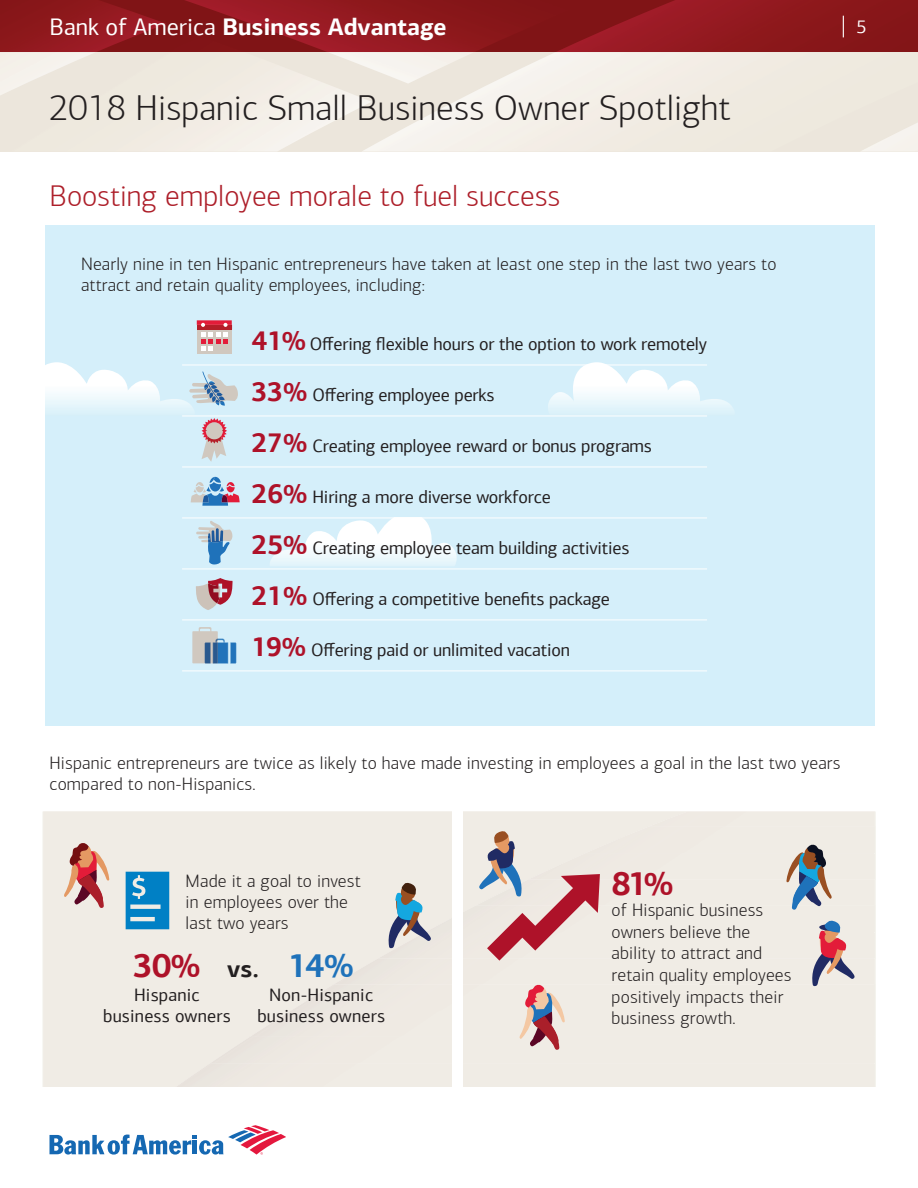
<style>
.page{position:relative;width:918px;height:1188px;background:#fff}
.page>*{position:absolute;margin:0;border:0;box-sizing:border-box;transform-origin:0 0}
.t1{font:300 36px "Connections";color:#231f20}
.t2{font:700 33px "Connections";color:#ae1229}
.t3{font:700 33px "Connections";color:#1f72ba}
.t4{font:300 30px "Connections";color:#ad1e29}
.t5{font:700 24px "Connections";color:#fff}
.t6{font:700 24px "Connections";color:#231f20}
.t7{font:18.15px "Connections";color:#fff}
.t8{font:300 18px/21.6px "Connections";letter-spacing:.01em;color:#231f20}
.t9{font:18px "Connections";letter-spacing:-.01em;color:#231f20}
.t10{font:18px/21px "Connections";letter-spacing:.01em;color:#231f20;text-align:center}
.s1{font-weight:400}
.s2{font-weight:700;font-size:27px;color:#ae1229}
</style>
<div class="page">
<img style="left:586px;top:0;width:332px;height:52px">
<img style="left:0;top:0;width:167px;height:52px">
<img style="left:163px;top:36px;width:21px;height:16px">
<img style="left:184px;top:0;width:402px;height:52px">
<img style="left:328px;top:52px;width:146px;height:32px">
<img style="left:860px;top:122px;width:58px;height:30px">
<svg style="left:843px;top:16px;width:1px;height:21px"></svg>
<div style="left:43px;top:812px;width:605px;height:275px;background:#f0ece5"></div>
<div style="left:172px;top:1063px;width:703px;height:24px;background:#f0ece5"></div>
<div style="left:210px;top:1037px;width:665px;height:26px;background:#f0ece5"></div>
<div style="left:250px;top:1011px;width:625px;height:26px;background:#f0ece5"></div>
<div style="left:290px;top:985px;width:585px;height:26px;background:#f0ece5"></div>
<div style="left:333px;top:958px;width:542px;height:27px;background:#f0ece5"></div>
<div style="left:378px;top:932px;width:497px;height:26px;background:#f0ece5"></div>
<div style="left:431px;top:906px;width:444px;height:26px;background:#f0ece5"></div>
<div style="left:475px;top:879px;width:400px;height:27px;background:#f0ece5"></div>
<div style="left:600px;top:853px;width:275px;height:26px;background:#f0ece5"></div>
<svg style="left:875px;top:827px;width:1px;height:260px"></svg>
<div style="left:586px;top:827px;width:289px;height:26px;background:#f0ece5"></div>
<div style="left:43px;top:225px;width:832px;height:445px;background:#d5effa"></div>
<div style="left:43px;top:670px;width:832px;height:56px;background:#d4effa"></div>
<svg style="left:269px;top:517px;width:189px;height:49px"></svg>
<svg style="left:547px;top:362px;width:186px;height:54px"></svg>
<hr style="left:182px;top:365px;width:525px;height:1px;background:#fff">
<hr style="left:182px;top:416px;width:525px;height:1px;background:#fff">
<hr style="left:182px;top:467px;width:525px;height:1px;background:#fff">
<hr style="left:182px;top:518px;width:525px;height:1px;background:#fff">
<hr style="left:182px;top:569px;width:525px;height:1px;background:#fff">
<hr style="left:182px;top:620px;width:525px;height:1px;background:#fff">
<hr style="left:182px;top:671px;width:525px;height:1px;background:#fff">
<div style="left:8px;top:219px;width:37px;height:557px;background:#fff"></div>
<svg style="left:192px;top:627px;width:44px;height:37px"></svg>
<svg style="left:196px;top:521px;width:37px;height:43px"></svg>
<svg style="left:196px;top:578px;width:37px;height:32px"></svg>
<svg style="left:191px;top:477px;width:49px;height:29px"></svg>
<div style="left:197px;top:325px;width:35px;height:29px;background:#d0c8bf"></div>
<svg style="left:197px;top:320px;width:35px;height:31px"></svg>
<svg style="left:45px;top:362px;width:193px;height:100px"></svg>
<svg style="left:50px;top:1125px;width:235px;height:29px"></svg>
<svg style="left:811px;top:919px;width:44px;height:67px;background:#c2a4ac"></svg>
<svg style="left:786px;top:843px;width:46px;height:67px;background:#9da4aa"></svg>
<svg style="left:520px;top:983px;width:45px;height:67px;background:#cea8a9"></svg>
<svg style="left:479px;top:830px;width:121px;height:131px;background:#d7b8b9"></svg>
<div style="left:453px;top:807px;width:10px;height:313px;background:#fff"></div>
<svg style="left:64px;top:841px;width:45px;height:67px;background:#d39891"></svg>
<svg style="left:387px;top:882px;width:44px;height:67px;background:#a4aeb5"></svg>
<svg style="left:126px;top:872px;width:43px;height:57px;background:#2490c9"></svg>
<h3 class="t5" style="left:50px;top:11px;width:399px"><span class="s1">Bank of America</span> Business Advantage</h3>
<p class="t7" style="left:856px;top:16px;width:11px">5</p>
<h1 class="t1" style="left:50px;top:87px;width:683px">2018 Hispanic Small Business Owner Spotlight</h1>
<h3 class="t4" style="left:50px;top:179px;width:512px">Boosting employee morale to fuel success</h3>
<p class="t8" style="left:81px;top:254px;width:697px;line-height:21px">Nearly nine in ten Hispanic entrepreneurs have taken at least one step in the last two years to attract and retain quality employees, including:</p>
<p class="t9" style="left:252px;top:333px;width:457px"><span class="s2">41%</span> Offering flexible hours or the option to work remotely</p>
<p class="t9" style="left:252px;top:384px;width:244px"><span class="s2">33%</span> Offering employee perks</p>
<p class="t9" style="left:252px;top:435px;width:402px"><span class="s2">27%</span> Creating employee reward or bonus programs</p>
<p class="t9" style="left:252px;top:486px;width:300px"><span class="s2">26%</span> Hiring a more diverse workforce</p>
<p class="t9" style="left:252px;top:537px;width:379px"><span class="s2">25%</span> Creating employee team building activities</p>
<p class="t9" style="left:252px;top:588px;width:359px"><span class="s2">21%</span> Offering a competitive benefits package</p>
<p class="t9" style="left:252px;top:639px;width:319px"><span class="s2">19%</span> Offering paid or unlimited vacation</p>
<p class="t8" style="left:50px;top:753px;width:792px;line-height:21px">Hispanic entrepreneurs are twice as likely to have made investing in employees a goal in the last two years compared to non-Hispanics.</p>
<p class="t8" style="left:186px;top:870px;width:177px;line-height:21px">Made it a goal to invest in employees over the last two years</p>
<p class="t2" style="left:133px;top:946px;width:68px">30%</p>
<p class="t10" style="left:103px;top:985px;width:129px">Hispanic business owners</p>
<p class="t6" style="left:227px;top:954px;width:33px">vs.</p>
<p class="t3" style="left:289px;top:946px;width:67px">14%</p>
<p class="t10" style="left:257px;top:985px;width:129px">Non-Hispanic business owners</p>
<p class="t2" style="left:612px;top:863px;width:64px">81%</p>
<p class="t8" style="left:612px;top:899px;width:182px">of Hispanic business owners believe the ability to attract and retain quality employees positively impacts their business growth.</p>
</div>
